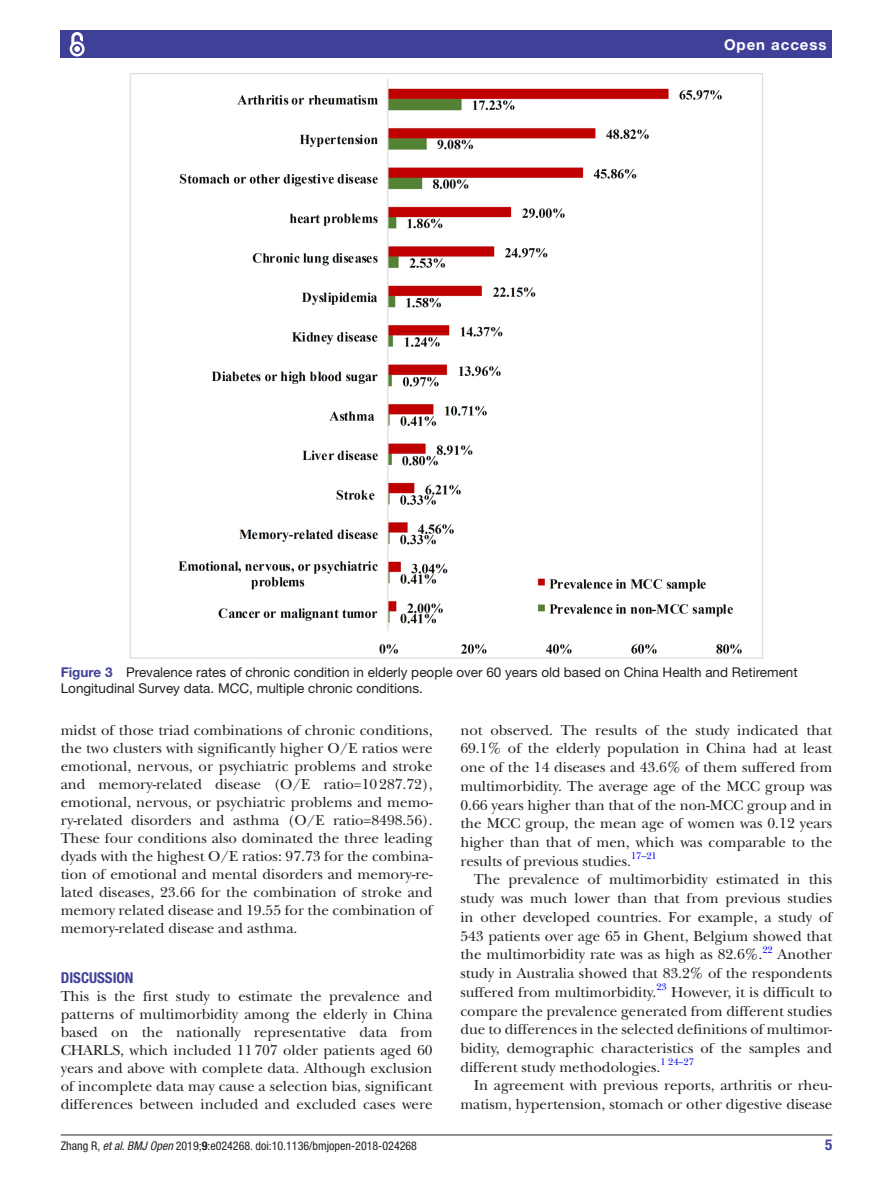
<style>
.page{position:relative;width:893px;height:1191px;background:#fff}
.page>*{position:absolute;margin:0;border:0;box-sizing:border-box;transform-origin:0 0}
.t1{font:15px/18.8px "New Baskerville";color:#231f20;text-align:justify}
.t2{font:700 condensed 15px "Helvetica Neue LT Std";color:#414099}
.t3{font:700 15px "Helvetica Neue LT Std";letter-spacing:.065em;color:#fff}
.t4{font:13.5px/16.2px "Helvetica Neue LT Std";color:#231f20}
.t5{font:condensed 12px "Helvetica Neue LT Std";color:#231f20}
.t6{font:9.9px "New Baskerville";color:#00f}
.s1{font-weight:700;color:#414099}
.s2{font-style:italic}
.s3{font-weight:700}
</style>
<div class="page">
<hr style="left:61px;top:1134px;width:771px;height:1px;background:#231f20">
<div style="left:61px;top:31px;width:771px;height:27px;background:#414099"></div>
<svg style="left:69px;top:32px;width:16px;height:25px"></svg>
<img style="left:130px;top:73px;width:633px;height:586px">
<p class="t3" style="left:724px;top:35px;width:104px">Open access</p>
<p class="t4" style="left:61px;top:663px;width:738px"><span class="s1">Figure 3</span> Prevalence rates of chronic condition in elderly people over 60 years old based on China Health and Retirement<br>Longitudinal Survey data. MCC, multiple chronic conditions.</p>
<p class="t1" style="left:61px;top:721px;width:373px;line-height:18px">midst of those triad combinations of chronic conditions, the two clusters with significantly higher O/E ratios were emotional, nervous, or psychiatric problems and stroke and memory-related disease (O/E ratio=10287.72), emotional, nervous, or psychiatric problems and memo&shy;ry-related disorders and asthma (O/E ratio=8498.56).<br>These four conditions also dominated the three leading dyads with the highest O/E ratios: 97.73 for the combina&shy;tion of emotional and mental disorders and memory-re&shy;lated diseases, 23.66 for the combination of stroke and memory related disease and 19.55 for the combination of memory-related disease and asthma.</p>
<p class="t2" style="left:61px;top:969px;width:45px">DISCUSSIO</p>
<p class="t2" style="left:125px;top:969px;width:10px">N</p>
<p class="t1" style="left:61px;top:987px;width:373px;line-height:18px">This is the first study to estimate the prevalence and patterns of multimorbidity among the elderly in China based on the nationally representative data from CHARLS, which included 11707 older patients aged 60 years and above with complete data. Although exclusion of incomplete data may cause a selection bias, significant differences between included and excluded cases were</p>
<p class="t1" style="left:460px;top:720px;width:373px">not observed. The results of the study indicated that 69.1% of the elderly population in China had at least one of the 14 diseases and 43.6% of them suffered from multimorbidity. The average age of the MCC group was 0.66 years higher than that of the non-MCC group and in the MCC group, the mean age of women was 0.12 years higher than that of men, which was comparable to the results of previous studies.</p>
<p class="t6" style="left:631px;top:850px;width:27px">17–21</p>
<p class="t1" style="left:460px;top:870px;width:373px;text-indent:14px">The prevalence of multimorbidity estimated in this study was much lower than that from previous studies in other developed countries. For example, a study of 543 patients over age 65 in Ghent, Belgium showed that the multimorbidity rate was as high as 82.6%.</p>
<p class="t6" style="left:762px;top:943px;width:12px">22</p>
<p class="t1" style="left:460px;top:945px;width:373px;text-indent:317px">Another study in Australia showed that 83.2% of the respondents suffered from multimorbidity.</p>
<p class="t6" style="left:656px;top:981px;width:12px">23</p>
<p class="t1" style="left:460px;top:982px;width:373px;text-indent:211px">However, it is difficult to compare the prevalence generated from different studies due to differences in the selected definitions of multimor&shy;bidity, demographic characteristics of the samples and different study methodologies.</p>
<p class="t6" style="left:660px;top:1056px;width:35px">1 24–27</p>
<p class="t1" style="left:460px;top:1076px;width:373px;text-align:right">In agreement with previous reports, arthritis or rheu&shy;matism, hypertension, stomach or other digestive disease</p>
<p class="t5" style="left:61px;top:1138px;width:358px">Zhang R, <span class="s2">et al</span>. <span class="s2">BMJ Open</span> 2019;<span class="s3">9</span>:e024268. doi:10.1136/bmjopen-2018-024268</p>
<p class="t2" style="left:825px;top:1135px;width:9px">5</p>
</div>
